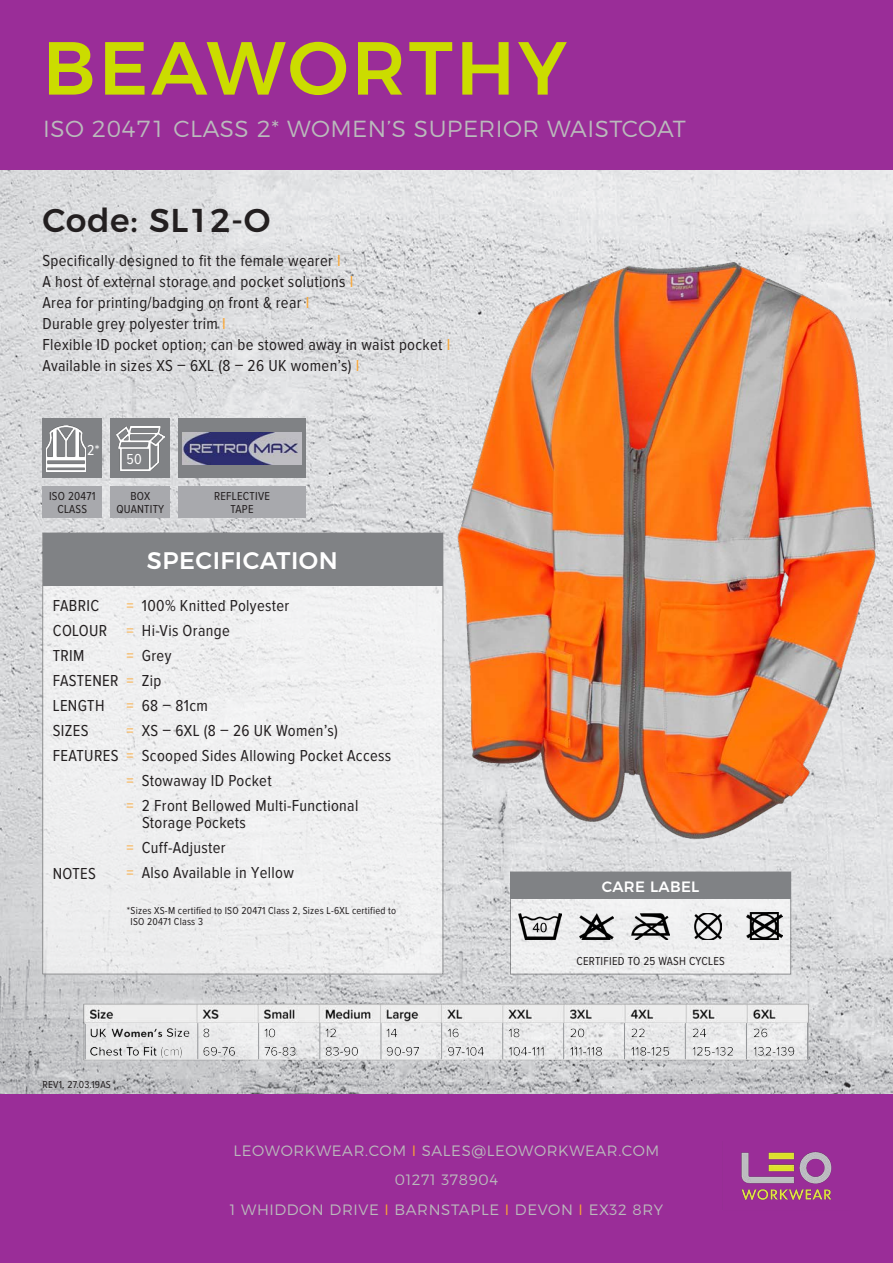
<style>
.page{position:relative;width:893px;height:1263px;background:#fff}
.page>*{position:absolute;margin:0;border:0;box-sizing:border-box;transform-origin:0 0}
.t1{font:500 75px "Montserrat";letter-spacing:.04em;color:#cbdc00}
.t2{font:500 33px "Montserrat";letter-spacing:.02em;color:#231f20}
.subhead{font:500 24px "Montserrat";letter-spacing:.02em;color:#fff}
.subhead-2{font:300 23.25px "Montserrat";letter-spacing:.02em;color:#bababc}
.body{font:16.5px/21px "Proxima Nova Cond";letter-spacing:.02em;color:#231f20}
.body-2{font:300 15px "Montserrat";letter-spacing:.04em;color:#bababc}
.subhead-3{font:500 15px "Montserrat";letter-spacing:.02em;color:#fff}
.body-3{font:15px "Proxima Nova Cond";color:#fff}
.body-4{font:12px/13.5px "Proxima Nova Cond";letter-spacing:.02em;color:#231f20;text-align:center}
.body-5{font:10.5px/10.5px "Proxima Nova Cond";letter-spacing:.02em;color:#231f20}
.s1{color:#faa633}
</style>
<div class="page">
<img style="left:0;top:169px;width:893px;height:925px">
<div style="left:510px;top:872px;width:281px;height:102px;background:#efeff0"></div>
<div style="left:43px;top:533px;width:400px;height:441px;background:#efeff0"></div>
<div style="left:0;top:0;width:893px;height:169px;background:#9a2d98"></div>
<div style="left:0;top:1094px;width:893px;height:169px;background:#9a2d98"></div>
<div style="left:43px;top:533px;width:399px;height:53px;background:#808285"></div>
<div style="left:510px;top:872px;width:281px;height:27px;background:#808285"></div>
<div style="left:111px;top:419px;width:59px;height:59px;background:#808285"></div>
<div style="left:111px;top:486px;width:59px;height:32px;background:#a8a9ad"></div>
<img style="left:117px;top:426px;width:47px;height:44px">
<div style="left:43px;top:419px;width:59px;height:59px;background:#808285"></div>
<div style="left:43px;top:486px;width:59px;height:32px;background:#a8a9ad"></div>
<img style="left:47px;top:425px;width:39px;height:47px">
<div style="left:178px;top:419px;width:128px;height:59px;background:#808285"></div>
<div style="left:178px;top:486px;width:128px;height:32px;background:#a8a9ad"></div>
<img style="left:182px;top:433px;width:120px;height:31px">
<img style="left:519px;top:913px;width:42px;height:27px">
<img style="left:579px;top:913px;width:35px;height:27px">
<img style="left:632px;top:913px;width:37px;height:27px">
<img style="left:694px;top:913px;width:28px;height:27px">
<img style="left:747px;top:913px;width:35px;height:27px">
<img style="left:451px;top:254px;width:442px;height:604px">
<img style="left:82px;top:1001px;width:729px;height:61px">
<img style="left:741px;top:1151px;width:91px;height:49px">
<p class="t1" style="left:43px;top:8px;width:526px">BEAWORTHY</p>
<p class="subhead-2" style="left:43px;top:110px;width:644px">ISO 20471 CLASS 2* WOMEN’S SUPERIOR WAISTCOAT</p>
<p class="t2" style="left:43px;top:194px;width:230px">Code: SL12-O</p>
<p class="body" style="left:43px;top:250px;width:312px">Specifically designed to fit the female wearer <span class="s1">I<br></span>A host of external storage and pocket solutions <span class="s1">I<br></span>Area for printing/badging on front &amp; rear <span class="s1">I</span></p>
<p class="body" style="left:43px;top:313px;width:409px">Durable grey polyester trim <span class="s1">I<br></span>Flexible ID pocket option; can be stowed away in waist pocket <span class="s1">I<br></span>Available in sizes XS – 6XL (8 – 26 UK women’s) <span class="s1">I</span></p>
<p class="body-3" style="left:87px;top:443px;width:14px">2*</p>
<p class="body-4" style="left:49px;top:489px;width:48px">ISO 20471<br>CLASS</p>
<p class="body-3" style="left:127px;top:452px;width:17px">50</p>
<p class="body-4" style="left:116px;top:489px;width:49px">BOX<br>QUANTITY</p>
<p class="body-4" style="left:214px;top:489px;width:57px">REFLECTIVE<br>TAPE</p>
<p class="subhead" style="left:147px;top:541px;width:192px">SPECIFICATION</p>
<p class="body" style="left:53px;top:596px;width:48px">FABRIC</p>
<p class="body" style="left:53px;top:621px;width:56px">COLOUR</p>
<p class="body" style="left:53px;top:646px;width:33px">TRIM</p>
<p class="body" style="left:53px;top:671px;width:67px">FASTENER</p>
<p class="body" style="left:53px;top:696px;width:53px">LENGTH</p>
<p class="body" style="left:53px;top:721px;width:37px">SIZES</p>
<p class="body" style="left:53px;top:746px;width:67px">FEATURES</p>
<p class="body" style="left:127px;top:596px;width:164px"><span class="s1">=</span> 100% Knitted Polyester</p>
<p class="body" style="left:127px;top:621px;width:105px"><span class="s1">=</span> Hi-Vis Orange</p>
<p class="body" style="left:127px;top:646px;width:46px"><span class="s1">=</span> Grey</p>
<p class="body" style="left:127px;top:671px;width:36px"><span class="s1">=</span> Zip</p>
<p class="body" style="left:127px;top:696px;width:83px"><span class="s1">=</span> 68 – 81cm</p>
<p class="body" style="left:127px;top:721px;width:213px"><span class="s1">=</span> XS – 6XL (8 – 26 UK Women’s)</p>
<p class="body" style="left:127px;top:746px;width:266px"><span class="s1">=</span> Scooped Sides Allowing Pocket Access</p>
<p class="body" style="left:127px;top:771px;width:147px"><span class="s1">=</span> Stowaway ID Pocket</p>
<p class="body" style="left:142px;top:798px;width:218px;line-height:16.5px;text-indent:-16px"><span class="s1">=</span> 2 Front Bellowed Multi-Functional<br>Storage Pockets</p>
<p class="body" style="left:127px;top:837px;width:101px"><span class="s1">=</span> Cuff-Adjuster</p>
<p class="body" style="left:53px;top:863px;width:45px">NOTES</p>
<p class="body" style="left:127px;top:862px;width:169px"><span class="s1">=</span> Also Available in Yellow</p>
<p class="body-5" style="left:131px;top:906px;width:267px;text-indent:-4px">*Sizes XS-M certified to ISO 20471 Class 2, Sizes L-6XL certified to<br>ISO 20471 Class 3</p>
<p class="body-5" style="left:43px;top:1080px;width:70px">REV1. 27.03.19AS</p>
<p class="subhead-3" style="left:602px;top:875px;width:99px">CARE LABEL</p>
<p class="body-4" style="left:576px;top:955px;width:150px">CERTIFIED TO 25 WASH CYCLES</p>
<p class="body-2" style="left:234px;top:1139px;width:427px">LEOWORKWEAR.COM <span class="s1">I</span> SALES@LEOWORKWEAR.COM</p>
<p class="body-2" style="left:395px;top:1168px;width:105px">01271 378904</p>
<p class="body-2" style="left:230px;top:1198px;width:435px">1 WHIDDON DRIVE <span class="s1">I</span> BARNSTAPLE <span class="s1">I</span> DEVON <span class="s1">I</span> EX32 8RY</p>
</div>
